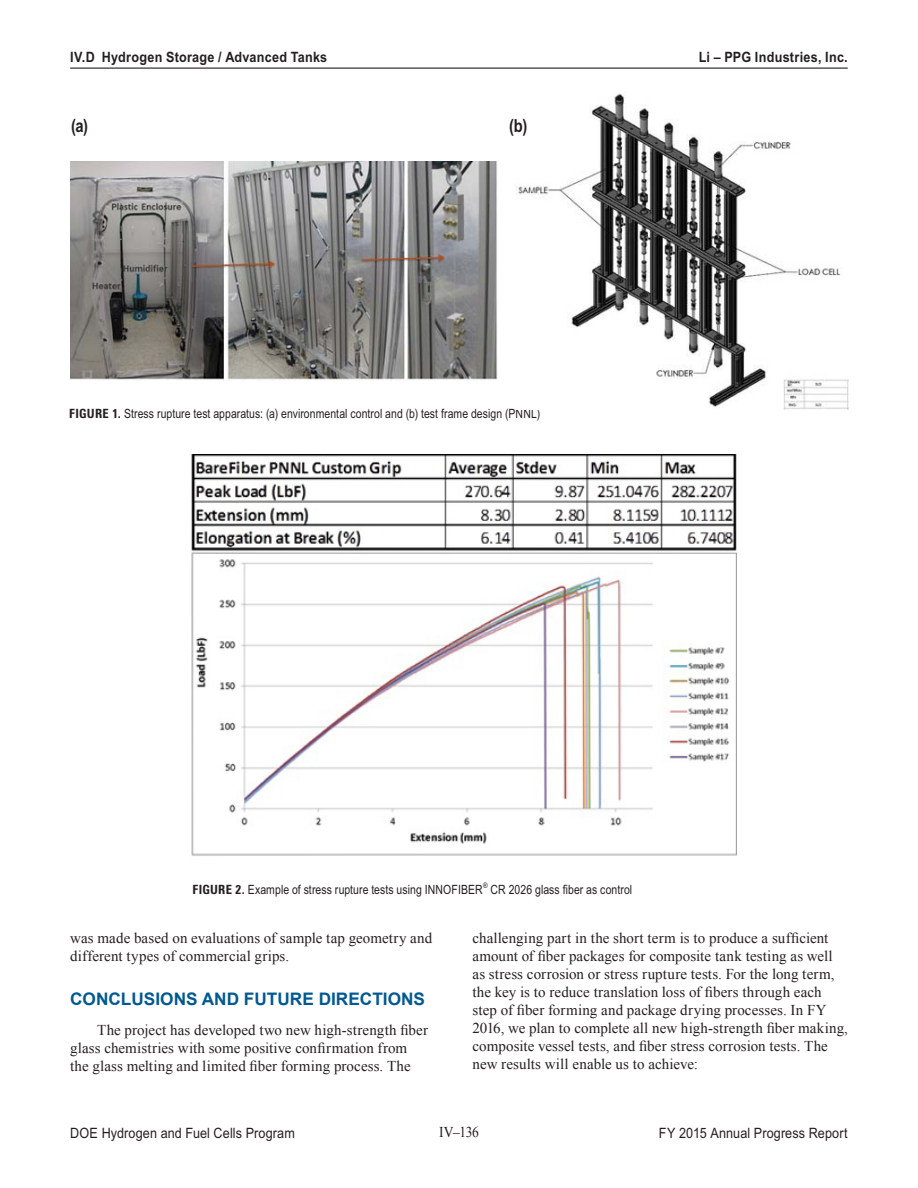
<style>
.page{position:relative;width:918px;height:1188px;background:#fff}
.page>*{position:absolute;margin:0;border:0;box-sizing:border-box;transform-origin:0 0}
._1_Figure_AB{font:700 18px "Arial Narrow MT Pro";color:#231f20}
._1_Object_Head_Blue{font:700 17.25px "Arial";color:#005990}
._1_Body_text{font:15px/18px "Times New Roman";letter-spacing:.005em;color:#231f20}
._1_Body_text-2{font:15px "Times New Roman";letter-spacing:.005em;color:#231f20;scale:.9 1}
.t1{font:14.25px "Arial Narrow MT Pro";letter-spacing:.01em;color:#231f20;scale:1.08 1}
.t2{font:700 14.25px "Arial Narrow MT Pro";letter-spacing:.015em;color:#231f20;scale:1.08 1}
._1_FigureTitle{font:12.75px "Arial Narrow MT Pro";letter-spacing:.01em;color:#231f20}
._1_FigureTitle-2{font:7.65px "Arial Narrow MT Pro";color:#231f20}
.s1{font-family:"Zurich BT";font-weight:700;font-stretch:condensed}
</style>
<div class="page">
<hr style="left:70px;top:68px;width:778px;height:1px;background:#231f20">
<img style="left:70px;top:161px;width:428px;height:220px">
<img style="left:516px;top:94px;width:332px;height:315px">
<img style="left:192px;top:455px;width:545px;height:401px">
<p class="t2" style="left:70px;top:48px;width:239px">IV.D Hydrogen Storage / Advanced Tanks</p>
<p class="t2" style="left:699px;top:48px;width:140px">Li – PPG Industries, Inc.</p>
<p class="_1_Figure_AB" style="left:71px;top:115px;width:19px">(a)</p>
<p class="_1_Figure_AB" style="left:509px;top:115px;width:20px">(b)</p>
<p class="_1_FigureTitle" style="left:69px;top:406px;width:473px"><span class="s1">FIGURE 1.</span> Stress rupture test apparatus: (a) environmental control and (b) test frame design (PNNL)</p>
<p class="_1_FigureTitle" style="left:192px;top:882px;width:292px"><span class="s1">FIGURE 2.</span> Example of stress rupture tests using INNOFIBER</p>
<p class="_1_FigureTitle-2" style="left:483px;top:881px;width:6px">®</p>
<p class="_1_FigureTitle" style="left:491px;top:882px;width:143px">CR 2026 glass fiber as control</p>
<p class="_1_Body_text" style="left:70px;top:928px;width:364px">was made based on evaluations of sample tap geometry and different types of commercial grips.</p>
<p class="_1_Object_Head_Blue" style="left:70px;top:987px;width:356px">CONCLUSIONS AND FUTURE DIRECTIONS</p>
<p class="_1_Body_text" style="left:70px;top:1021px;width:359px;text-indent:27px">The project has developed two new high-strength fiber glass chemistries with some positive confirmation from the glass melting and limited fiber forming process. The</p>
<p class="_1_Body_text" style="left:472px;top:928px;width:377px">challenging part in the short term is to produce a sufficient amount of fiber packages for composite tank testing as well as stress corrosion or stress rupture tests. For the long term, the key is to reduce translation loss of fibers through each step of fiber forming and package drying processes. In FY 2016, we plan to complete all new high-strength fiber making, composite vessel tests, and fiber stress corrosion tests. The new results will enable us to achieve:</p>
<p class="t1" style="left:70px;top:1124px;width:210px">DOE Hydrogen and Fuel Cells Program</p>
<p class="_1_Body_text-2" style="left:439px;top:1122px;width:46px">IV–136</p>
<p class="t1" style="left:659px;top:1124px;width:176px">FY 2015 Annual Progress Report</p>
</div>
